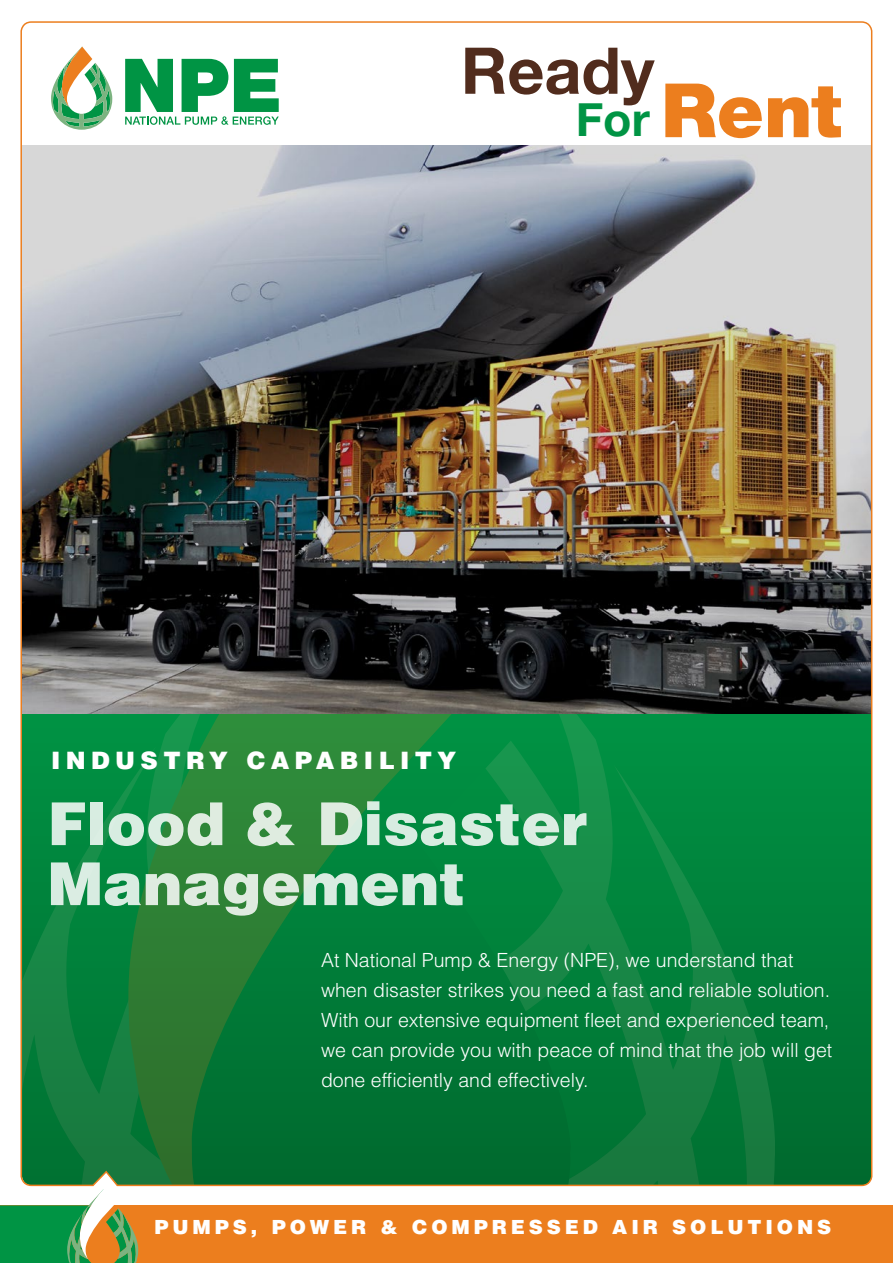
<style>
.page{position:relative;width:893px;height:1263px;background:#fff}
.page>*{position:absolute;margin:0;border:0;box-sizing:border-box;transform-origin:0 0}
.t1{font:900 75px "Helvetica Neue LT Std";color:#ec7e1e}
.t2{font:700 64.5px "Helvetica Neue";color:#512c1d}
.t3{font:900 59.25px/60px "Helvetica LT Std";color:#fff}
.t4{font:700 46.5px "Helvetica Neue";color:#009444}
.t5{font:900 24px "Helvetica LT Std";letter-spacing:.225em;color:#fff}
.Front_para{font:300 19.5px/30px "Helvetica LT Std";color:#fff}
.Paragraph_Style_1{font:900 19.5px "Helvetica LT Std";letter-spacing:.2em;color:#fff}
</style>
<div class="page">
<div style="left:0;top:1205px;width:893px;height:58px;background:#ec7e1e"></div>
<svg style="left:0;top:1189px;width:139px;height:74px"></svg>
<img style="left:20px;top:21px;width:853px;height:1166px">
<svg style="left:125px;top:59px;width:154px;height:66px"></svg>
<svg style="left:51px;top:47px;width:61px;height:83px"></svg>
<p class="t2" style="left:461px;top:20px;width:195px">Ready</p>
<p class="t4" style="left:576px;top:83px;width:76px">For</p>
<p class="t1" style="left:661px;top:66px;width:182px">Rent</p>
<p class="t5" style="left:51px;top:745px;width:407px">INDUSTRY CAPABILITY</p>
<h3 class="t3" style="left:47px;top:792px;width:541px">Flood &amp; Disaster<br>Management</h3>
<p class="Front_para" style="left:321px;top:944px;width:513px">At National Pump &amp; Energy (NPE), we understand that when disaster strikes you need a fast and reliable solution.<br>With our extensive equipment fleet and experienced team, we can provide you with peace of mind that the job will get done efficiently and effectively.</p>
<p class="Paragraph_Style_1" style="left:155px;top:1214px;width:678px">PUMPS, POWER &amp; COMPRESSED AIR SOLUTIONS</p>
</div>
